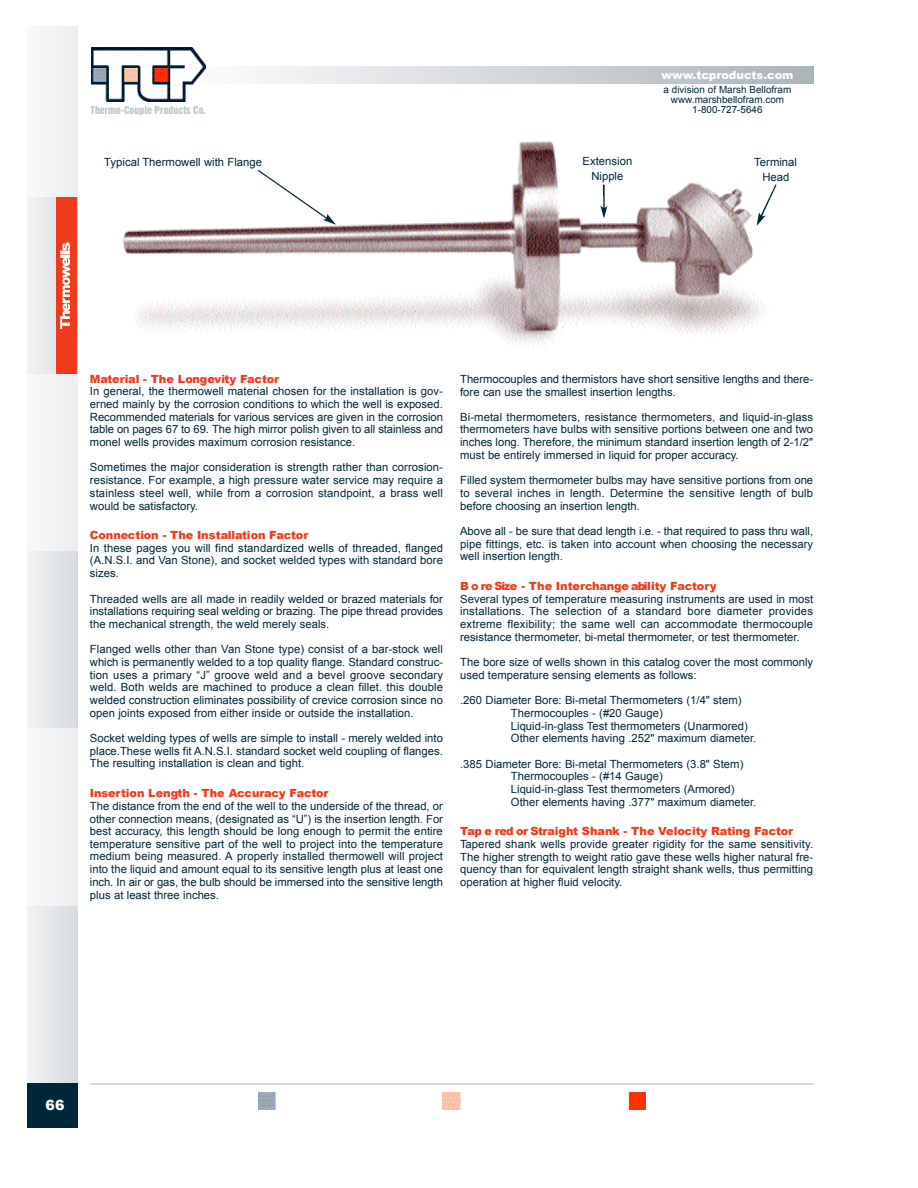
<style>
.page{position:relative;width:918px;height:1188px;background:#fff}
.page>*{position:absolute;margin:0;border:0;box-sizing:border-box;transform-origin:0 0}
.t1{font:900 14.1px "Arial";color:#fff}
.t2{font:11.25px/12.8px "Arial";color:#002639;text-align:justify}
.t3{font:900 11.25px "Arial";color:#ef3b1c}
.t4{font:900 11.25px "Arial";letter-spacing:-.02em;color:#ef3b1c}
.t5{font:900 11.25px "Arial";color:#fff}
.t6{font:9.9px/9.8px "Arial";color:#002639;text-align:center}
.t7{font:9.9px "Helvetica Inserat";color:#bfc7cb}
</style>
<div class="page">
<img style="left:123px;top:140px;width:643px;height:208px">
<hr style="left:90px;top:1084px;width:723px;height:1px;background:#d5dadc">
<img style="left:27px;top:552px;width:50px;height:532px">
<img style="left:205px;top:66px;width:608px;height:18px">
<div style="left:27px;top:374px;width:50px;height:178px;background:#f1f3f4"></div>
<div style="left:27px;top:197px;width:50px;height:177px;background:#e8eced"></div>
<div style="left:27px;top:1084px;width:50px;height:44px;background:#002639"></div>
<img style="left:91px;top:48px;width:114px;height:53px">
<div style="left:27px;top:27px;width:50px;height:170px;background:#f1f3f4"></div>
<img style="left:258px;top:1093px;width:19px;height:17px">
<img style="left:442px;top:1093px;width:20px;height:17px">
<img style="left:628px;top:1093px;width:17px;height:17px">
<div style="left:56px;top:197px;width:21px;height:177px;background:#ef3b1c"></div>
<svg style="left:60px;top:243px;width:9px;height:85px"></svg>
<svg style="left:258px;top:170px;width:78px;height:55px"></svg>
<svg style="left:600px;top:185px;width:7px;height:33px"></svg>
<svg style="left:757px;top:184px;width:20px;height:42px"></svg>
<p class="t5" style="left:662px;top:66px;width:133px">www.tcproducts.com</p>
<p class="t6" style="left:664px;top:85px;width:129px">a division of Marsh Bellofram www.marshbellofram.com</p>
<p class="t7" style="left:91px;top:106px;width:117px">Thermo-Couple Products Co.</p>
<p class="t6" style="left:692px;top:104px;width:72px">1-800-727-5646</p>
<p class="t2" style="left:104px;top:155px;width:159px">Typical Thermowell with Flange</p>
<p class="t2" style="left:583px;top:154px;width:51px;line-height:14.9px;text-align:center">Extension<br>Nipple</p>
<p class="t2" style="left:754px;top:154px;width:44px;line-height:14.9px;text-align:center">Terminal<br>Head</p>
<p class="t3" style="left:90px;top:370px;width:191px">M aterial - The Longevity Fa c to r</p>
<p class="t2" style="left:90px;top:385px;width:355px">In general, the thermowell material chosen for the installation is gov&shy;erned mainly by the corrosion conditions to which the well is exposed.<br>Recommended materials for various services are given in the corrosion table on pages 67 to 69. The high mirror polish given to all stainless and monel wells provides maximum corrosion resistance.</p>
<p class="t2" style="left:90px;top:461px;width:355px">Sometimes the major consideration is strength rather than corrosion&shy;resistance. For example, a high pressure water service may require a stainless steel well, while from a corrosion standpoint, a brass well would be satisfactory.</p>
<p class="t3" style="left:90px;top:527px;width:220px">Connection - The Installation Fa c to r</p>
<p class="t2" style="left:90px;top:542px;width:355px">In these pages you will find standardized wells of threaded, flanged (A.N.S.I. and Van Stone), and socket welded types with standard bore sizes.</p>
<p class="t2" style="left:90px;top:592px;width:355px">Threaded wells are all made in readily welded or brazed materials for installations requiring seal welding or brazing. The pipe thread provides the mechanical strength, the weld merely seals.</p>
<p class="t2" style="left:90px;top:643px;width:355px">Flanged wells other than Van Stone type) consist of a bar-stock well which is permanently welded to a top quality flange. Standard construc&shy;tion uses a primary “J” groove weld and a bevel groove secondary weld. Both welds are machined to produce a clean fillet. this double welded construction eliminates possibility of crevice corrosion since no open joints exposed from either inside or outside the installation.</p>
<p class="t2" style="left:90px;top:732px;width:355px">Socket welding types of wells are simple to install - merely welded into place.These wells fit A.N.S.I. standard socket weld coupling of flanges.<br>The resulting installation is clean and tight.</p>
<p class="t3" style="left:90px;top:785px;width:240px">In s e rtion Length - The A c c u ra cy Fa c to r</p>
<p class="t2" style="left:90px;top:799px;width:355px">The distance from the end of the well to the underside of the thread, or other connection means, (designated as “U”) is the insertion length. For best accuracy, this length should be long enough to permit the entire temperature sensitive part of the well to project into the temperature medium being measured. A properly installed thermowell will project into the liquid and amount equal to its sensitive length plus at least one inch. In air or gas, the bulb should be immersed into the sensitive length plus at least three inches.</p>
<p class="t2" style="left:460px;top:372px;width:355px">Thermocouples and thermistors have short sensitive lengths and there&shy;fore can use the smallest insertion lengths.</p>
<p class="t2" style="left:460px;top:411px;width:355px">Bi-metal thermometers, resistance thermometers, and liquid-in-glass thermometers have bulbs with sensitive portions between one and two inches long. Therefore, the minimum standard insertion length of 2-1/2" must be entirely immersed in liquid for proper accuracy.</p>
<p class="t2" style="left:460px;top:474px;width:355px">Filled system thermometer bulbs may have sensitive portions from one to several inches in length. Determine the sensitive length of bulb before choosing an insertion length.</p>
<p class="t2" style="left:460px;top:525px;width:355px">Above all - be sure that dead length i.e. - that required to pass thru wall, pipe fittings, etc. is taken into account when choosing the necessary well insertion length.</p>
<p class="t4" style="left:460px;top:578px;width:258px">B o re Size - The Interch a n ge ability Fa c to ry</p>
<p class="t2" style="left:460px;top:592px;width:355px">Several types of temperature measuring instruments are used in most installations. The selection of a standard bore diameter provides extreme flexibility; the same well can accommodate thermocouple resistance thermometer, bi-metal thermometer, or test thermometer.</p>
<p class="t2" style="left:460px;top:656px;width:355px">The bore size of wells shown in this catalog cover the most commonly used temperature sensing elements as follows:</p>
<p class="t2" style="left:511px;top:694px;width:247px;text-align:left;text-indent:-51px">.260 Diameter Bore: Bi-metal Thermometers (1/4" stem)<br>Thermocouples - (#20 Gauge)<br>Liquid-in-glass Test thermometers (Unarmored)<br>Other elements having .252" maximum diameter.</p>
<p class="t2" style="left:511px;top:758px;width:247px;text-align:left;text-indent:-51px">.385 Diameter Bore: Bi-metal Thermometers (3.8" Stem)<br>Thermocouples - (#14 Gauge)<br>Liquid-in-glass Test thermometers (Armored)<br>Other elements having .377" maximum diameter.</p>
<p class="t4" style="left:460px;top:823px;width:335px">Tap e red or Straight Shank - The Velocity Rating Fa c to r</p>
<p class="t2" style="left:460px;top:838px;width:355px">Tapered shank wells provide greater rigidity for the same sensitivity.<br>The higher strength to weight ratio gave these wells higher natural fre&shy;quency than for equivalent length straight shank wells, thus permitting operation at higher fluid velocity.</p>
<p class="t1" style="left:46px;top:1094px;width:20px">66</p>
</div>
